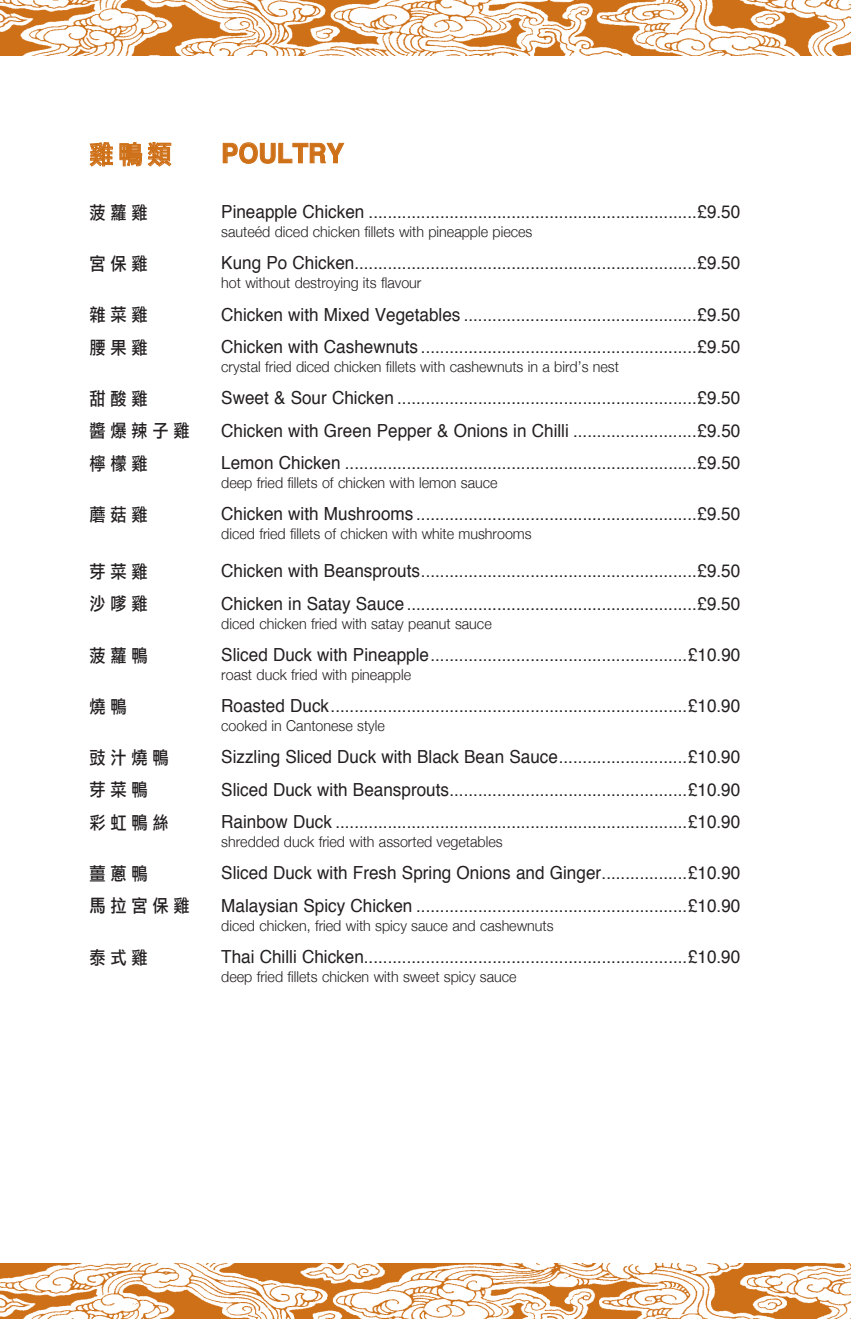
<style>
.page{position:relative;width:851px;height:1319px;background:#fff}
.page>*{position:absolute;margin:0;border:0;box-sizing:border-box;transform-origin:0 0}
.t1{font:700 27px "Helvetica";color:#ce7018;scale:.95 1}
.t2{font:25.5px "Li Hei Pro";color:#ce7018;scale:.95 1}
.t3{font:18px/32.4px "Helvetica";color:#231f20;scale:.95 1}
.t4{font:18px/32.4px "Li Hei Pro";letter-spacing:.3em;color:#231f20;scale:.9 1}
.t5{font:300 15px "Helvetica Neue";color:#231f20;scale:.95 1}
</style>
<div class="page">
<img style="left:0;top:0;width:850px;height:55px">
<img style="left:0;top:1263px;width:850px;height:55px">
<svg style="left:90px;top:142px;width:23px;height:24px"></svg>
<svg style="left:120px;top:142px;width:22px;height:24px"></svg>
<svg style="left:148px;top:142px;width:23px;height:24px"></svg>
<svg style="left:223px;top:142px;width:121px;height:22px"></svg>
<h2 class="t2" style="left:89px;top:141px;width:88px">雞鴨類</h2>
<p class="t4" style="left:89px;top:196px;width:66px">菠蘿雞</p>
<p class="t4" style="left:89px;top:247px;width:66px">宮保雞</p>
<p class="t4" style="left:89px;top:299px;width:66px">雜菜雞腰果雞</p>
<p class="t4" style="left:89px;top:382px;width:113px">甜酸雞<br>醬爆辣子雞檸檬雞</p>
<p class="t4" style="left:89px;top:498px;width:66px">蘑菇雞</p>
<p class="t4" style="left:89px;top:555px;width:66px">芽菜雞沙嗲雞</p>
<p class="t4" style="left:89px;top:639px;width:66px">菠蘿鴨</p>
<p class="t4" style="left:89px;top:690px;width:43px">燒鴨</p>
<p class="t4" style="left:89px;top:741px;width:90px">豉汁燒鴨芽菜鴨<br>彩虹鴨絲</p>
<p class="t4" style="left:89px;top:857px;width:113px">薑蔥鴨<br>馬拉宮保雞</p>
<p class="t4" style="left:89px;top:941px;width:66px">泰式雞</p>
<h1 class="t1" style="left:221px;top:131px;width:131px">POULTRY</h1>
<p class="t3" style="left:221px;top:196px;width:548px">Pineapple Chicken .....................................................................£9.50</p>
<p class="t5" style="left:221px;top:222px;width:329px">sauteéd diced chicken fillets with pineapple pieces</p>
<p class="t3" style="left:221px;top:247px;width:548px">Kung Po Chicken........................................................................£9.50</p>
<p class="t5" style="left:221px;top:274px;width:212px">hot without destroying its flavour</p>
<p class="t3" style="left:221px;top:298px;width:548px">Chicken with Mixed Vegetables .................................................£9.50<br>Chicken with Cashewnuts ..........................................................£9.50</p>
<p class="t5" style="left:221px;top:357px;width:420px">crystal fried diced chicken fillets with cashewnuts in a bird’s nest</p>
<p class="t3" style="left:221px;top:382px;width:548px;text-align:justify">Sweet &amp; Sour Chicken ...............................................................£9.50<br>Chicken with Green Pepper &amp; Onions in Chilli ..........................£9.50<br>Lemon Chicken ..........................................................................£9.50</p>
<p class="t5" style="left:221px;top:473px;width:292px">deep fried fillets of chicken with lemon sauce</p>
<p class="t3" style="left:221px;top:498px;width:548px">Chicken with Mushrooms ...........................................................£9.50</p>
<p class="t5" style="left:221px;top:524px;width:328px">diced fried fillets of chicken with white mushrooms</p>
<p class="t3" style="left:221px;top:555px;width:548px">Chicken with Beansprouts..........................................................£9.50<br>Chicken in Satay Sauce.............................................................£9.50</p>
<p class="t5" style="left:221px;top:614px;width:286px">diced chicken fried with satay peanut sauce</p>
<p class="t3" style="left:221px;top:639px;width:548px">Sliced Duck with Pineapple......................................................£10.90</p>
<p class="t5" style="left:221px;top:665px;width:201px">roast duck fried with pineapple</p>
<p class="t3" style="left:221px;top:690px;width:548px">Roasted Duck...........................................................................£10.90</p>
<p class="t5" style="left:221px;top:716px;width:174px">cooked in Cantonese style</p>
<p class="t3" style="left:221px;top:741px;width:548px;text-align:justify">Sizzling Sliced Duck with Black Bean Sauce...........................£10.90<br>Sliced Duck with Beansprouts..................................................£10.90<br>Rainbow Duck ..........................................................................£10.90</p>
<p class="t5" style="left:221px;top:832px;width:298px">shredded duck fried with assorted vegetables</p>
<p class="t3" style="left:221px;top:857px;width:548px">Sliced Duck with Fresh Spring Onions and Ginger..................£10.90<br>Malaysian Spicy Chicken .........................................................£10.90</p>
<p class="t5" style="left:221px;top:916px;width:351px">diced chicken, fried with spicy sauce and cashewnuts</p>
<p class="t3" style="left:221px;top:940px;width:548px">Thai Chilli Chicken....................................................................£10.90</p>
<p class="t5" style="left:221px;top:967px;width:312px">deep fried fillets chicken with sweet spicy sauce</p>
</div>
